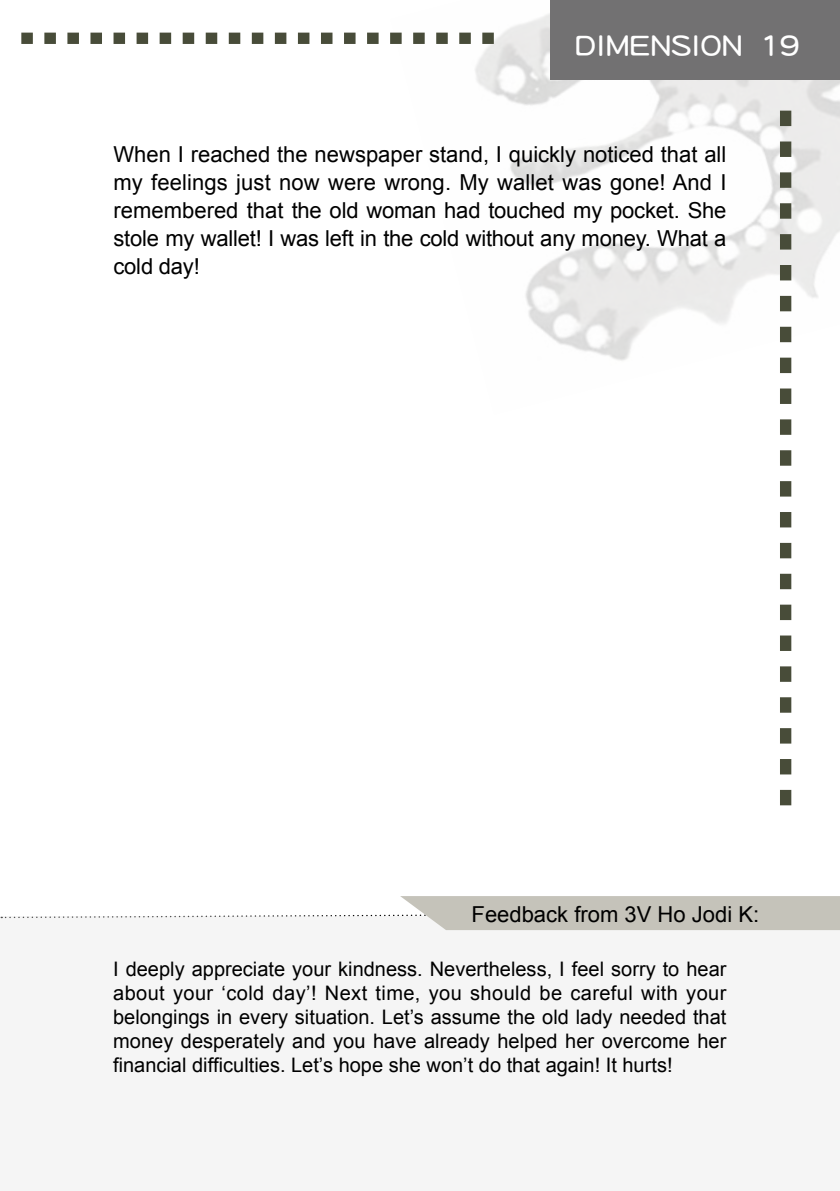
<style>
.page{position:relative;width:840px;height:1191px;background:#fff}
.page>*{position:absolute;margin:0;border:0;box-sizing:border-box;transform-origin:0 0}
.t1{font:28.4px "DF Li Yuan Std W7";color:#fff}
.t2{font:22px/28px "Arial";letter-spacing:-.01em;color:#000;text-align:justify}
.t3{font:20px/24px "Arial";color:#000;text-align:justify}
</style>
<div class="page">
<img style="left:390px;top:13px;width:449px;height:391px">
<svg style="left:21px;top:33px;width:472px;height:11px"></svg>
<svg style="left:778px;top:111px;width:13px;height:694px"></svg>
<div style="left:550px;top:0;width:289px;height:79px;background:#727172"></div>
<div style="left:0;top:916px;width:839px;height:275px;background:#f5f5f5"></div>
<svg style="left:1px;top:896px;width:839px;height:34px"></svg>
<h1 class="t1" style="left:574px;top:29px;width:169px">DIMENSION</h1>
<h1 class="t1" style="left:757px;top:29px;width:44px">19</h1>
<p class="t2" style="left:113px;top:141px;width:614px">When I reached the newspaper stand, I quickly noticed that all my feelings just now were wrong. My wallet was gone! And I remembered that the old woman had touched my pocket. She stole my wallet! I was left in the cold without any money. What a cold day!</p>
<p class="t2" style="left:471px;top:900px;width:289px">Feedback from 3V Ho Jodi K:</p>
<p class="t3" style="left:113px;top:956px;width:614px">I deeply appreciate your kindness. Nevertheless, I feel sorry to hear about your ‘cold day’! Next time, you should be careful with your belongings in every situation. Let’s assume the old lady needed that money desperately and you have already helped her overcome her financial difficulties. Let’s hope she won’t do that again! It hurts!</p>
</div>
